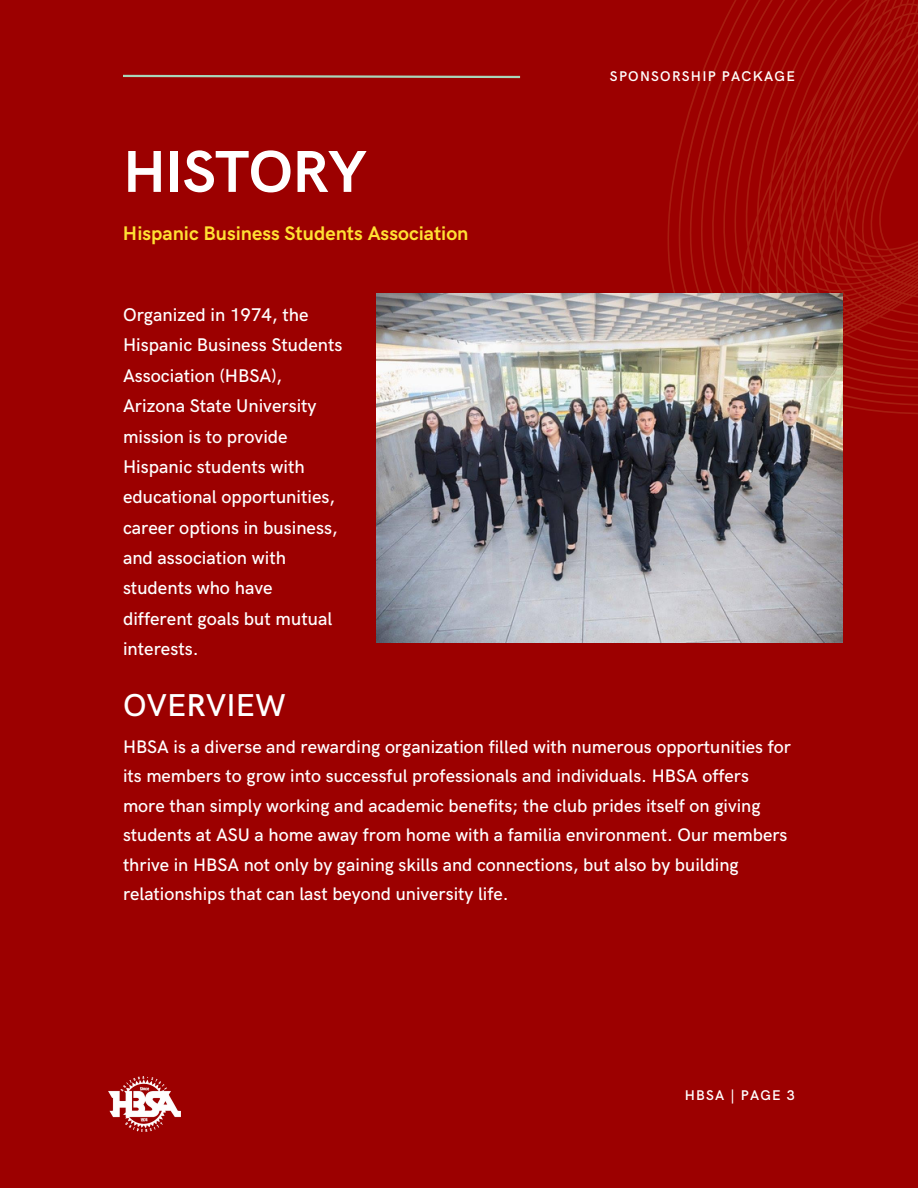
<style>
.page{position:relative;width:918px;height:1188px;background:#9c0000}
.page>*{position:absolute;margin:0;border:0;box-sizing:border-box;transform-origin:0 0}
.t1{font:700 59.25px "HK Grotesk";letter-spacing:-.01em;color:#fff}
.t2{font:500 31.8px "HK Grotesk";color:#fff}
.t3{font:700 19.8px "HK Grotesk";color:#ffe133}
.t4{font:500 18.45px/30.3px "HK Grotesk";color:#fff}
.t5{font:500 18.15px/29.5px "HK Grotesk";color:#fff}
.t6{font:600 14.1px "HK Grotesk";letter-spacing:.09em;color:#fff}
.s1{font-weight:600}
</style>
<div class="page">
<svg style="left:123px;top:74px;width:398px;height:5px"></svg>
<svg style="left:667px;top:0;width:251px;height:616px"></svg>
<img style="left:108px;top:1076px;width:72px;height:55px">
<img style="left:376px;top:293px;width:466px;height:349px">
<h2 class="t1" style="left:123px;top:139px;width:245px">HISTORY</h2>
<h2 class="t3" style="left:123px;top:223px;width:347px">Hispanic Business Students Association</h2>
<p class="t4" style="left:123px;top:300px;width:221px">Organized in 1974, the<br>Hispanic Business Students<br>Association (HBSA),<br>Arizona State University mission is to provide<br>Hispanic students with educational opportunities, career options in business, and association with students who have different goals but mutual interests.</p>
<p class="t6" style="left:610px;top:68px;width:187px">SPONSORSHIP PACKAGE</p>
<p class="t2" style="left:123px;top:687px;width:164px">OVE<span class="s1">R</span>VIEW</p>
<p class="t5" style="left:123px;top:732px;width:670px">HBSA is a diverse and rewarding organization filled with numerous opportunities for its members to grow into successful professionals and individuals. HBSA offers more than simply working and academic benefits; the club prides itself on giving students at ASU a home away from home with a familia environment. Our members thrive in HBSA not only by gaining skills and connections, but also by building relationships that can last beyond university life.</p>
<h2 class="t6" style="left:685px;top:1088px;width:112px">HBSA | PAGE 3</h2>
</div>
